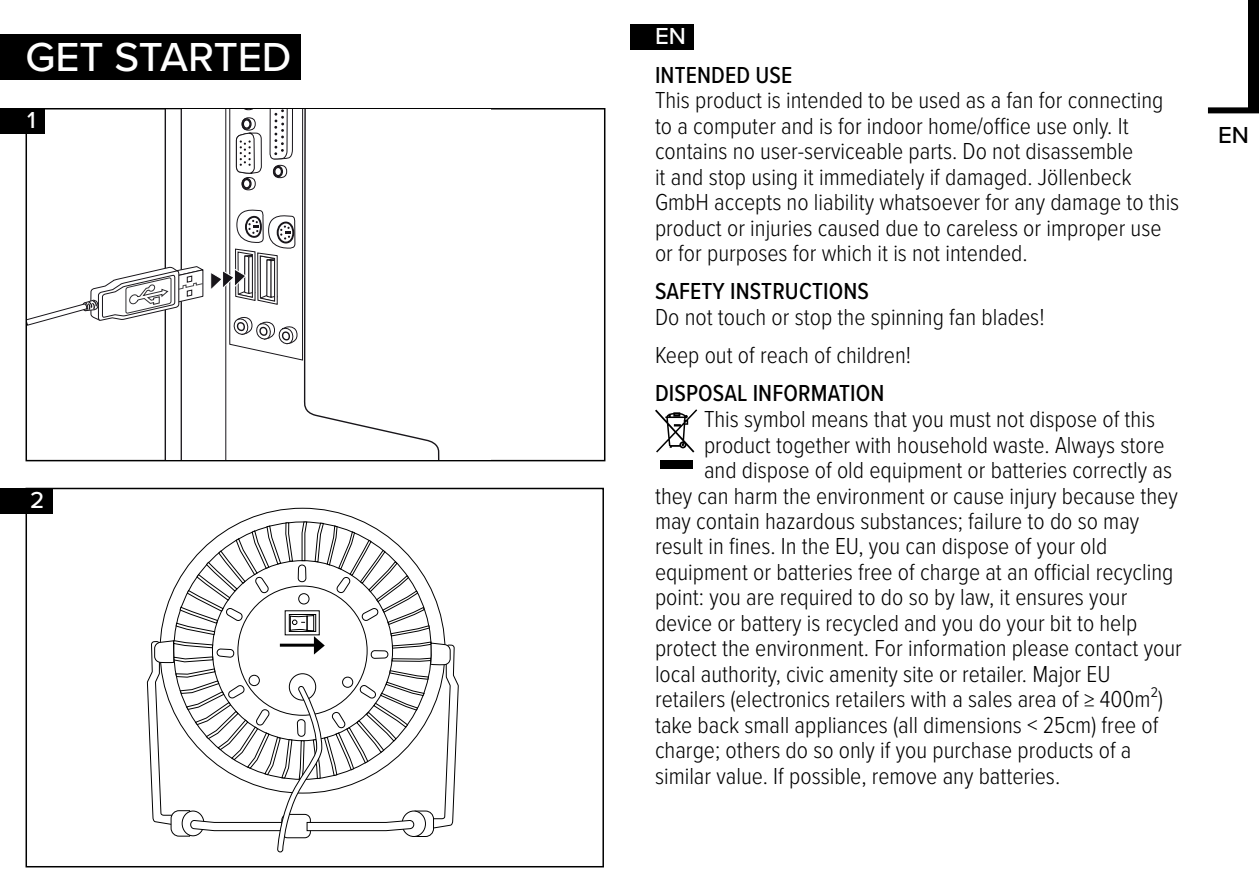
<style>
.page{position:relative;width:1259px;height:893px;background:#fff}
.page>*{position:absolute;margin:0;border:0;box-sizing:border-box;transform-origin:0 0}
.t1{font:500 42px "Proxima Nova";color:#fff}
.t2{font:300 24px/25.5px "Proxima Nova Cond";color:#000}
.t3{font:500 24px "Proxima Nova Cond";letter-spacing:.005em;color:#000}
.t4{font:500 24px "Proxima Nova";color:#fff}
.t5{font:500 24px "Proxima Nova";color:#000}
</style>
<div class="page">
<div style="left:1248px;top:0;width:11px;height:112px;background:#000"></div>
<div style="left:1208px;top:107px;width:51px;height:6px;background:#000"></div>
<div style="left:595px;top:24px;width:99px;height:26px;background:#000"></div>
<svg style="left:655px;top:409px;width:42px;height:44px"></svg>
<div style="left:659px;top:460px;width:33px;height:9px;background:#000"></div>
<div style="left:0;top:0;width:629px;height:891px;background:#fff"></div>
<div style="left:0;top:108px;width:44px;height:26px;background:#000"></div>
<div style="left:26px;top:488px;width:578px;height:379px;border:2px solid #000"></div>
<div style="left:0;top:34px;width:300px;height:45px;background:#000"></div>
<div style="left:0;top:488px;width:53px;height:25px;background:#000"></div>
<svg style="left:303px;top:110px;width:137px;height:350px"></svg>
<svg style="left:27px;top:110px;width:276px;height:350px"></svg>
<svg style="left:147px;top:521px;width:312px;height:331px"></svg>
<hr style="left:280px;top:644px;width:42px;height:3px;background:#000">
<h1 class="t1" style="left:26px;top:25px;width:267px">GET STARTED</h1>
<p class="t4" style="left:27px;top:103px;width:10px">1</p>
<p class="t4" style="left:30px;top:482px;width:16px">2</p>
<p class="t4" style="left:655px;top:19px;width:32px">EN</p>
<p class="t3" style="left:655px;top:57px;width:139px">INTENDED USE</p>
<p class="t2" style="left:655px;top:86px;width:526px">This product is intended to be used as a fan for connecting to a computer and is for indoor home/office use only. It contains no user-serviceable parts. Do not disassemble<br>it and stop using it immediately if damaged. Jöllenbeck GmbH accepts no liability whatsoever for any damage to this product or injuries caused due to careless or improper use or for purposes for which it is not intended.</p>
<p class="t3" style="left:655px;top:274px;width:215px">SAFETY INSTRUCTIONS</p>
<p class="t2" style="left:655px;top:296px;width:391px;line-height:38.4px">Do not touch or stop the spinning fan blades!<br>Keep out of reach of children!</p>
<p class="t3" style="left:655px;top:376px;width:231px">DISPOSAL INFORMATION</p>
<p class="t2" style="left:704px;top:405px;width:452px">This symbol means that you must not dispose of this</p>
<p class="t2" style="left:704px;top:430px;width:462px">product together with household waste. Always store</p>
<p class="t2" style="left:704px;top:456px;width:469px">and dispose of old equipment or batteries correctly as</p>
<p class="t2" style="left:655px;top:481px;width:524px">they can harm the environment or cause injury because they</p>
<p class="t2" style="left:655px;top:507px;width:486px">may contain hazardous substances; failure to do so may</p>
<p class="t2" style="left:655px;top:532px;width:454px">result in fines. In the EU, you can dispose of your old</p>
<p class="t2" style="left:655px;top:558px;width:520px">equipment or batteries free of charge at an official recycling</p>
<p class="t2" style="left:655px;top:583px;width:474px">point: you are required to do so by law, it ensures your</p>
<p class="t2" style="left:655px;top:609px;width:484px">device or battery is recycled and you do your bit to help</p>
<p class="t2" style="left:655px;top:634px;width:528px">protect the environment. For information please contact your</p>
<p class="t2" style="left:655px;top:660px;width:457px">local authority, civic amenity site or retailer. Major EU</p>
<p class="t2" style="left:655px;top:685px;width:509px">retailers (electronics retailers with a sales area of ≥ 400m²)</p>
<p class="t2" style="left:655px;top:711px;width:505px">take back small appliances (all dimensions &lt; 25cm) free of</p>
<p class="t2" style="left:655px;top:736px;width:478px">charge; others do so only if you purchase products of a</p>
<p class="t2" style="left:655px;top:762px;width:407px">similar value. If possible, remove any batteries.</p>
<p class="t5" style="left:1218px;top:117px;width:32px">EN</p>
</div>
